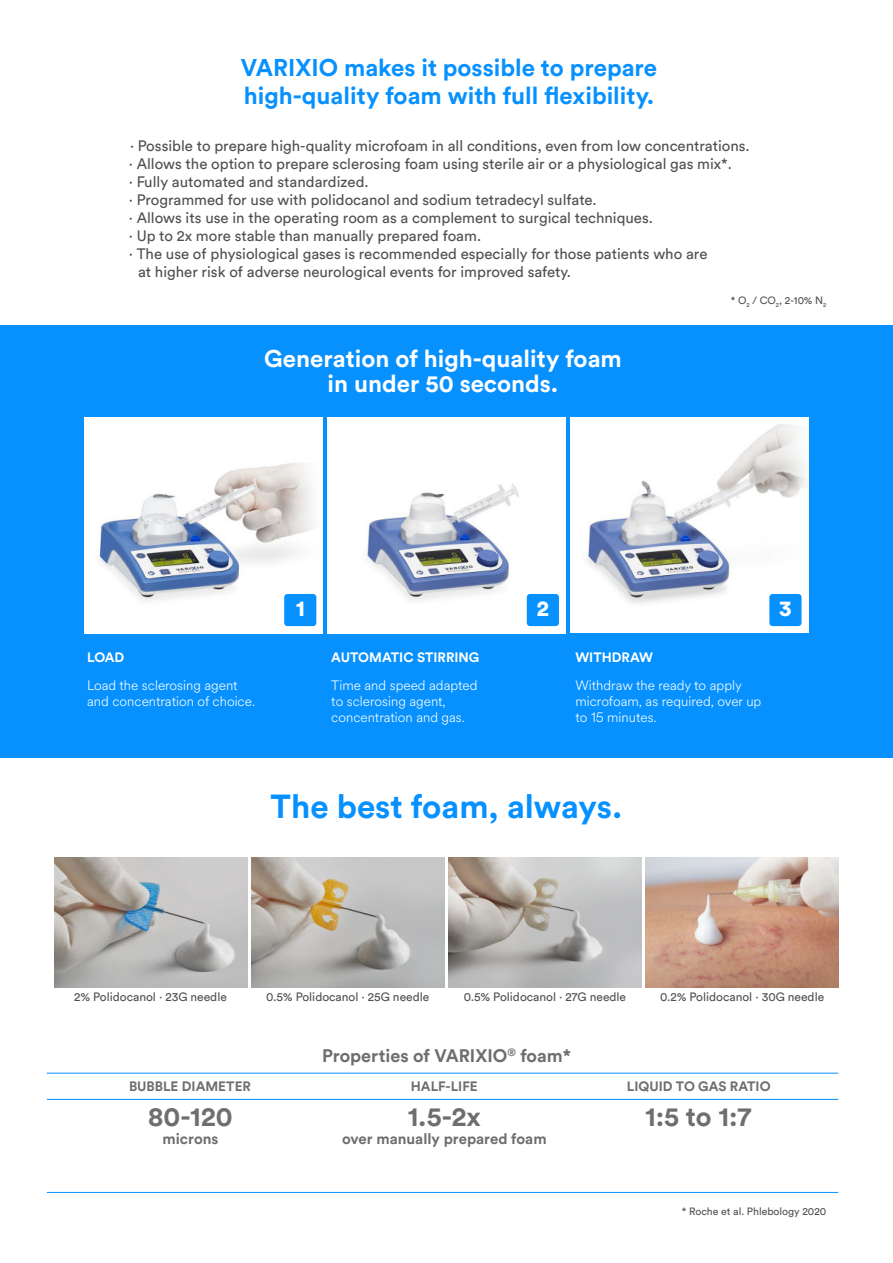
<style>
.page{position:relative;width:893px;height:1263px;background:#fff}
.page>*{position:absolute;margin:0;border:0;box-sizing:border-box;transform-origin:0 0}
.t1{font:700 33px "Circular Std";color:#0691ff}
.t2{font:700 27px "Circular Std";color:#6e6e6e}
.t3{font:700 24px/28.8px "Circular Std";color:#0691ff}
.t4{font:700 24px/25.5px "Circular Std";color:#fff;text-align:center}
.t5{font:900 22.05px "Circular Std";color:#fff}
.t6{font:700 18px "Circular Std";color:#6e6e6e}
.t7{font:15px "Circular Std";color:#505050}
.t8{font:700 15px "Circular Std";color:#6e6e6e}
.t9{font:300 13.5px/16.2px "Circular Spotify Text";color:#fff}
.t10{font:700 13.5px "Circular Std";color:#6e6e6e}
.t11{font:700 13.5px "Circular Std";color:#fff}
.t12{font:12px "Circular Std";color:#505050}
.t13{font:10.5px "Circular Std";color:#505050}
</style>
<div class="page">
<hr style="left:47px;top:1099px;width:791px;height:1px;background:#0691ff">
<hr style="left:47px;top:1073px;width:791px;height:1px;background:#0691ff">
<hr style="left:47px;top:1192px;width:791px;height:1px;background:#0691ff">
<div style="left:0;top:325px;width:893px;height:432px;background:#0691ff"></div>
<div style="left:84px;top:418px;width:239px;height:215px;background:#fff"></div>
<img style="left:98px;top:463px;width:219px;height:164px">
<img style="left:327px;top:418px;width:239px;height:215px">
<div style="left:570px;top:418px;width:239px;height:215px;background:#fff"></div>
<img style="left:586px;top:424px;width:220px;height:199px">
<div style="left:284px;top:594px;width:32px;height:32px;background:#0691ff;border-radius:3px"></div>
<div style="left:527px;top:594px;width:32px;height:32px;background:#0691ff;border-radius:3px"></div>
<div style="left:769px;top:594px;width:32px;height:32px;background:#0691ff;border-radius:3px"></div>
<img style="left:251px;top:858px;width:194px;height:129px">
<img style="left:448px;top:858px;width:194px;height:129px">
<img style="left:645px;top:858px;width:194px;height:129px">
<img style="left:54px;top:858px;width:194px;height:129px">
<h3 class="t3" style="left:241px;top:55px;width:418px">VARIXIO makes it possible to prepare high-quality foam with full flexibility.</h3>
<p class="t7" style="left:130px;top:137px;width:621px">· Possible to prepare high-quality microfoam in all conditions, even from low concentrations.</p>
<p class="t7" style="left:129px;top:155px;width:605px">· Allows the option to prepare sclerosing foam using sterile air or a physiological gas mix*.</p>
<p class="t7" style="left:129px;top:173px;width:241px">· Fully automated and standardized.</p>
<p class="t7" style="left:129px;top:191px;width:469px">· Programmed for use with polidocanol and sodium tetradecyl sulfate.</p>
<p class="t7" style="left:129px;top:209px;width:526px">· Allows its use in the operating room as a complement to surgical techniques.</p>
<p class="t7" style="left:129px;top:227px;width:354px">· Up to 2x more stable than manually prepared foam.</p>
<p class="t7" style="left:129px;top:245px;width:580px">· The use of physiological gases is recommended especially for those patients who are</p>
<p class="t7" style="left:138px;top:263px;width:434px">at higher risk of adverse neurological events for improved safety.</p>
<h3 class="t4" style="left:264px;top:348px;width:359px">Generation of high-quality foam in under 50 seconds.</h3>
<p class="t13" style="left:731px;top:294px;width:97px">* O<sub>2</sub> / CO<sub>2</sub>, 2-10% N<sub>2</sub></p>
<p class="t11" style="left:87px;top:652px;width:39px">LOAD</p>
<p class="t9" style="left:87px;top:678px;width:169px">Load the sclerosing agent and concentration of choice.</p>
<h3 class="t5" style="left:296px;top:596px;width:11px">1</h3>
<h3 class="t5" style="left:537px;top:596px;width:14px">2</h3>
<h3 class="t5" style="left:779px;top:596px;width:14px">3</h3>
<p class="t11" style="left:331px;top:652px;width:150px">AUTOMATIC STIRRING</p>
<p class="t9" style="left:331px;top:678px;width:148px">Time and speed adapted to sclerosing agent, concentration and gas.</p>
<p class="t11" style="left:575px;top:652px;width:79px">WITHDRAW</p>
<p class="t9" style="left:575px;top:678px;width:187px">Withdraw the ready to apply microfoam, as required, over up to 15 minutes.</p>
<h1 class="t1" style="left:271px;top:794px;width:353px">The best foam, always.</h1>
<p class="t12" style="left:74px;top:989px;width:154px">2% Polidocanol · 23G needle</p>
<p class="t12" style="left:266px;top:989px;width:165px">0.5% Polidocanol · 25G needle</p>
<p class="t12" style="left:464px;top:989px;width:164px">0.5% Polidocanol · 27G needle</p>
<p class="t12" style="left:660px;top:989px;width:166px">0.2% Polidocanol · 30G needle</p>
<p class="t6" style="left:322px;top:1049px;width:250px">Properties of VARIXIO<sup>®</sup> foam*</p>
<p class="t10" style="left:129px;top:1081px;width:123px">BUBBLE DIAMETER</p>
<p class="t10" style="left:411px;top:1081px;width:68px">HALF-LIFE</p>
<p class="t10" style="left:627px;top:1081px;width:145px">LIQUID TO GAS RATIO</p>
<h2 class="t2" style="left:148px;top:1106px;width:86px">80-120</h2>
<p class="t8" style="left:162px;top:1133px;width:57px">microns</p>
<h2 class="t2" style="left:408px;top:1106px;width:75px">1.5-2x</h2>
<p class="t8" style="left:342px;top:1133px;width:206px">over manually prepared foam</p>
<h2 class="t2" style="left:645px;top:1106px;width:108px">1:5 to 1:7</h2>
<p class="t13" style="left:682px;top:1205px;width:146px">* Roche et al. Phlebology 2020</p>
</div>
